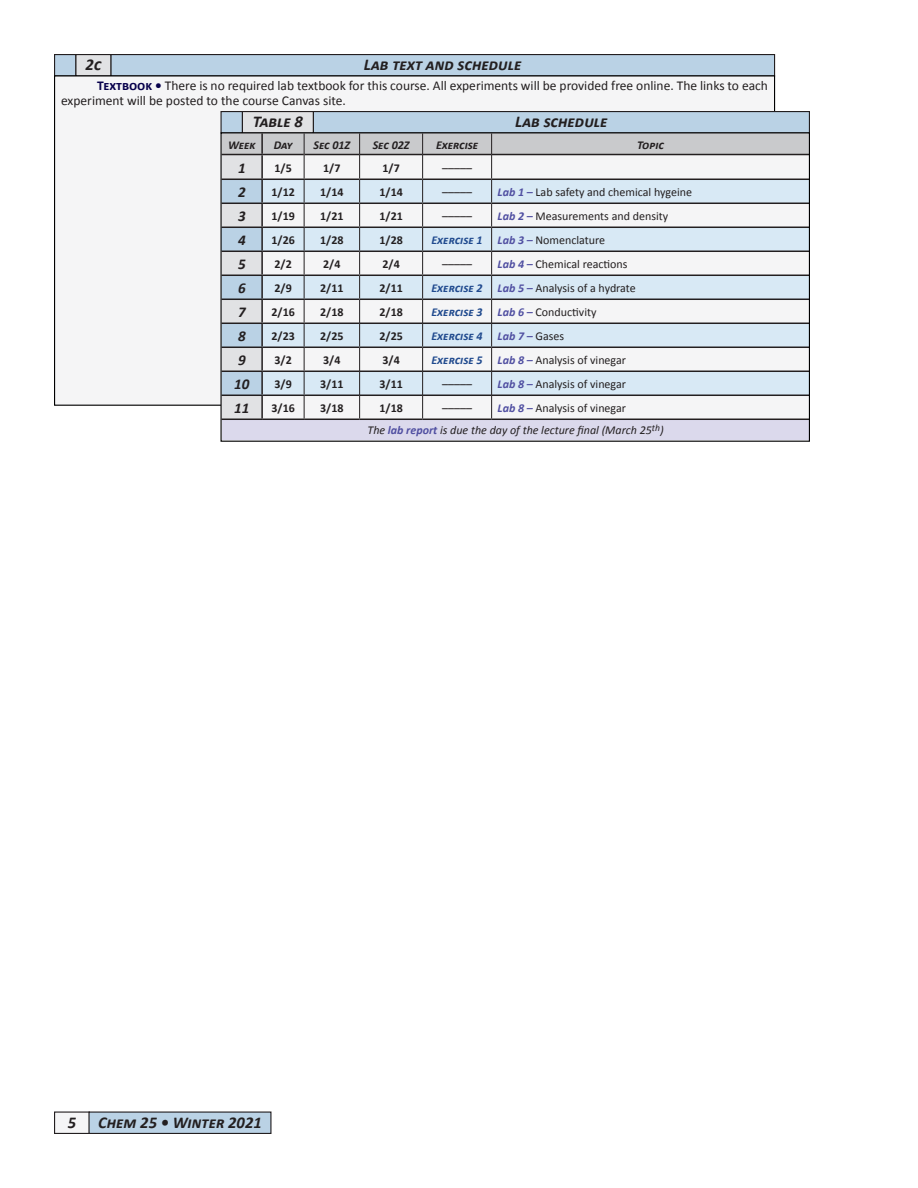
<style>
.page{position:relative;width:918px;height:1188px;background:#fff}
.page>*{position:absolute;margin:0;border:0;box-sizing:border-box;transform-origin:0 0}
.t1{font:italic 700 16.5px "Calibri";color:#231f20}
.Table_Heading{font:italic 700 15px "Calibri";color:#231f20}
.Heading{font:13.5px/15px "Calibri";color:#231f20}
.Cell{font:12px "Calibri";color:#231f20}
.Table_Cell{font:700 12px "Calibri";color:#231f20}
.Table_Small{font:italic 12px "Calibri";color:#231f20}
.Cell-2{font:italic 700 12px "Calibri";color:#204a8e}
.Table_Heading-2{font:italic 700 12px "Calibri";color:#231f20}
.Cell-3{font:italic 700 12px "Calibri";color:#504fa1}
.s1{font-weight:700;color:#08014c}
.s2{font-weight:700;font-style:italic;color:#504fa1}
.s3{font-weight:400;font-style:normal;color:#231f20}
.s4{font-weight:700;color:#504fa1}
</style>
<div class="page">
<div style="left:55px;top:1112px;width:34px;height:21px;background:#f5f5f6"></div>
<div style="left:54px;top:1112px;width:36px;height:22px;border:1px solid #231f20"></div>
<div style="left:89px;top:1112px;width:182px;height:21px;background:#bad2e5"></div>
<div style="left:88px;top:1112px;width:184px;height:22px;border:1px solid #231f20"></div>
<div style="left:111px;top:55px;width:664px;height:21px;background:#bad2e5"></div>
<div style="left:110px;top:54px;width:665px;height:22px;border:1px solid #231f20"></div>
<div style="left:55px;top:55px;width:21px;height:21px;background:#bad2e5"></div>
<div style="left:54px;top:54px;width:22px;height:22px;border:1px solid #231f20"></div>
<div style="left:76px;top:55px;width:35px;height:21px;background:#e1e2e4"></div>
<div style="left:75px;top:54px;width:36px;height:22px;border:1px solid #231f20"></div>
<div style="left:55px;top:76px;width:720px;height:329px;background:#f5f5f6"></div>
<div style="left:313px;top:112px;width:496px;height:21px;background:#bad2e5"></div>
<div style="left:313px;top:111px;width:497px;height:23px;border:1px solid #231f20"></div>
<div style="left:221px;top:112px;width:21px;height:21px;background:#bad2e5"></div>
<div style="left:220px;top:111px;width:23px;height:23px;border:1px solid #231f20"></div>
<div style="left:242px;top:112px;width:71px;height:21px;background:#e1e2e4"></div>
<div style="left:242px;top:111px;width:72px;height:23px;border:1px solid #231f20"></div>
<div style="left:222px;top:419px;width:588px;height:21px;background:#dbd9ec"></div>
<hr style="left:222px;top:419px;width:40px;height:1px;background:#231f20">
<hr style="left:262px;top:419px;width:42px;height:1px;background:#231f20">
<hr style="left:304px;top:419px;width:56px;height:1px;background:#231f20">
<hr style="left:360px;top:419px;width:63px;height:1px;background:#231f20">
<hr style="left:423px;top:419px;width:69px;height:1px;background:#231f20">
<hr style="left:492px;top:419px;width:318px;height:1px;background:#231f20">
<svg style="left:222px;top:134px;width:586px;height:285px"></svg>
<hr style="left:304px;top:347px;width:56px;height:1px;background:#231f20">
<hr style="left:360px;top:347px;width:63px;height:1px;background:#231f20">
<hr style="left:423px;top:347px;width:69px;height:1px;background:#231f20">
<hr style="left:492px;top:347px;width:318px;height:1px;background:#231f20">
<hr style="left:222px;top:203px;width:40px;height:1px;background:#231f20">
<hr style="left:262px;top:203px;width:42px;height:1px;background:#231f20">
<hr style="left:304px;top:203px;width:56px;height:1px;background:#231f20">
<hr style="left:360px;top:203px;width:63px;height:1px;background:#231f20">
<hr style="left:423px;top:203px;width:69px;height:1px;background:#231f20">
<hr style="left:492px;top:203px;width:318px;height:1px;background:#231f20">
<hr style="left:304px;top:299px;width:56px;height:1px;background:#231f20">
<hr style="left:360px;top:299px;width:63px;height:1px;background:#231f20">
<hr style="left:423px;top:299px;width:69px;height:1px;background:#231f20">
<hr style="left:492px;top:299px;width:318px;height:1px;background:#231f20">
<hr style="left:222px;top:299px;width:40px;height:1px;background:#231f20">
<hr style="left:262px;top:299px;width:42px;height:1px;background:#231f20">
<p class="t1" style="left:85px;top:54px;width:17px">2c</p>
<p class="t1" style="left:364px;top:54px;width:159px">Lab text and schedule</p>
<p class="Heading" style="left:61px;top:77px;width:708px;text-indent:36px"><span class="s1">Textbook •</span> There is no required lab textbook for this course. All experiments will be provided free online. The links to each experiment will be posted to the course Canvas site.</p>
<p class="t1" style="left:253px;top:111px;width:51px">Table 8</p>
<p class="t1" style="left:515px;top:111px;width:94px">Lab schedule</p>
<p class="Table_Heading-2" style="left:228px;top:137px;width:29px">Week</p>
<p class="Table_Heading-2" style="left:274px;top:137px;width:20px">Day</p>
<p class="Table_Heading-2" style="left:313px;top:137px;width:38px">Sec 01Z</p>
<p class="Table_Heading-2" style="left:373px;top:137px;width:38px">Sec 02Z</p>
<p class="Table_Heading-2" style="left:436px;top:137px;width:44px">Exercise</p>
<p class="Table_Heading-2" style="left:637px;top:137px;width:28px">Topic</p>
<p class="Table_Heading" style="left:238px;top:159px;width:9px">1</p>
<p class="Table_Cell" style="left:274px;top:159px;width:19px">1/5</p>
<p class="Table_Cell" style="left:323px;top:159px;width:19px">1/7</p>
<p class="Table_Cell" style="left:382px;top:159px;width:19px">1/7</p>
<p class="Cell" style="left:442px;top:160px;width:31px">–––––</p>
<p class="Table_Heading" style="left:238px;top:183px;width:9px">2</p>
<p class="Table_Cell" style="left:271px;top:183px;width:25px">1/12</p>
<p class="Table_Cell" style="left:320px;top:183px;width:25px">1/14</p>
<p class="Table_Cell" style="left:379px;top:183px;width:25px">1/14</p>
<p class="Cell" style="left:442px;top:184px;width:31px">–––––</p>
<p class="Cell" style="left:498px;top:184px;width:196px"><span class="s2">Lab 1 –</span> Lab safety and chemical hygeine</p>
<p class="Table_Heading" style="left:238px;top:207px;width:9px">3</p>
<p class="Table_Cell" style="left:271px;top:207px;width:25px">1/19</p>
<p class="Table_Cell" style="left:320px;top:207px;width:25px">1/21</p>
<p class="Table_Cell" style="left:379px;top:207px;width:25px">1/21</p>
<p class="Cell" style="left:442px;top:208px;width:31px">–––––</p>
<p class="Cell" style="left:498px;top:208px;width:172px"><span class="s2">Lab 2 –</span> Measurements and density</p>
<p class="Table_Heading" style="left:238px;top:231px;width:9px">4</p>
<p class="Table_Cell" style="left:271px;top:231px;width:25px">1/26</p>
<p class="Table_Cell" style="left:320px;top:231px;width:25px">1/28</p>
<p class="Table_Cell" style="left:379px;top:231px;width:25px">1/28</p>
<p class="Cell-2" style="left:432px;top:232px;width:52px">Exercise 1</p>
<p class="Cell" style="left:498px;top:232px;width:109px"><span class="s2">Lab 3 –</span> Nomenclature</p>
<p class="Table_Heading" style="left:238px;top:255px;width:9px">5</p>
<p class="Table_Cell" style="left:274px;top:255px;width:19px">2/2</p>
<p class="Table_Cell" style="left:323px;top:255px;width:19px">2/4</p>
<p class="Table_Cell" style="left:382px;top:255px;width:19px">2/4</p>
<p class="Cell" style="left:442px;top:256px;width:31px">–––––</p>
<p class="Cell" style="left:498px;top:256px;width:131px"><span class="s2">Lab 4 –</span> Chemical reactions</p>
<p class="Table_Heading" style="left:238px;top:279px;width:9px">6</p>
<p class="Table_Cell" style="left:274px;top:279px;width:19px">2/9</p>
<p class="Table_Cell" style="left:320px;top:279px;width:25px">2/11</p>
<p class="Table_Cell" style="left:379px;top:279px;width:25px">2/11</p>
<p class="Cell-2" style="left:432px;top:280px;width:52px">Exercise 2</p>
<p class="Cell" style="left:498px;top:280px;width:140px"><span class="s2">Lab 5 –</span> Analysis of a hydrate</p>
<p class="Table_Heading" style="left:238px;top:303px;width:9px">7</p>
<p class="Table_Cell" style="left:271px;top:303px;width:25px">2/16</p>
<p class="Table_Cell" style="left:320px;top:303px;width:25px">2/18</p>
<p class="Table_Cell" style="left:379px;top:303px;width:25px">2/18</p>
<p class="Cell-2" style="left:432px;top:304px;width:52px">Exercise 3</p>
<p class="Cell" style="left:498px;top:304px;width:100px"><span class="s2">Lab 6 –</span> Conductivity</p>
<p class="Table_Heading" style="left:238px;top:327px;width:9px">8</p>
<p class="Table_Cell" style="left:271px;top:327px;width:25px">2/23</p>
<p class="Table_Cell" style="left:320px;top:327px;width:25px">2/25</p>
<p class="Table_Cell" style="left:379px;top:327px;width:25px">2/25</p>
<p class="Cell-2" style="left:432px;top:328px;width:52px">Exercise 4</p>
<p class="Cell-3" style="left:498px;top:328px;width:68px">Lab 7 – <span class="s3">Gases</span></p>
<p class="Table_Heading" style="left:238px;top:351px;width:9px">9</p>
<p class="Table_Cell" style="left:274px;top:351px;width:19px">3/2</p>
<p class="Table_Cell" style="left:323px;top:351px;width:19px">3/4</p>
<p class="Table_Cell" style="left:382px;top:351px;width:19px">3/4</p>
<p class="Cell-2" style="left:432px;top:352px;width:52px">Exercise 5</p>
<p class="Cell" style="left:498px;top:352px;width:130px"><span class="s2">Lab 8 –</span> Analysis of vinegar</p>
<p class="Table_Heading" style="left:234px;top:375px;width:17px">10</p>
<p class="Table_Cell" style="left:274px;top:375px;width:19px">3/9</p>
<p class="Table_Cell" style="left:320px;top:375px;width:25px">3/11</p>
<p class="Table_Cell" style="left:379px;top:375px;width:25px">3/11</p>
<p class="Cell" style="left:442px;top:376px;width:31px">–––––</p>
<p class="Cell" style="left:498px;top:376px;width:130px"><span class="s2">Lab 8 –</span> Analysis of vinegar</p>
<p class="Table_Heading" style="left:234px;top:399px;width:17px">11</p>
<p class="Table_Cell" style="left:271px;top:399px;width:25px">3/16</p>
<p class="Table_Cell" style="left:320px;top:399px;width:25px">3/18</p>
<p class="Table_Cell" style="left:379px;top:399px;width:25px">1/18</p>
<p class="Cell" style="left:442px;top:400px;width:31px">–––––</p>
<p class="Cell" style="left:498px;top:400px;width:130px"><span class="s2">Lab 8 –</span> Analysis of vinegar</p>
<p class="Table_Small" style="left:368px;top:423px;width:298px">The <span class="s4">lab report</span> is due the day of the lecture final (March 25<sup>th</sup>)</p>
<p class="t1" style="left:68px;top:1112px;width:10px">5</p>
<p class="t1" style="left:98px;top:1112px;width:165px">Chem 25 • Winter 2021</p>
</div>
